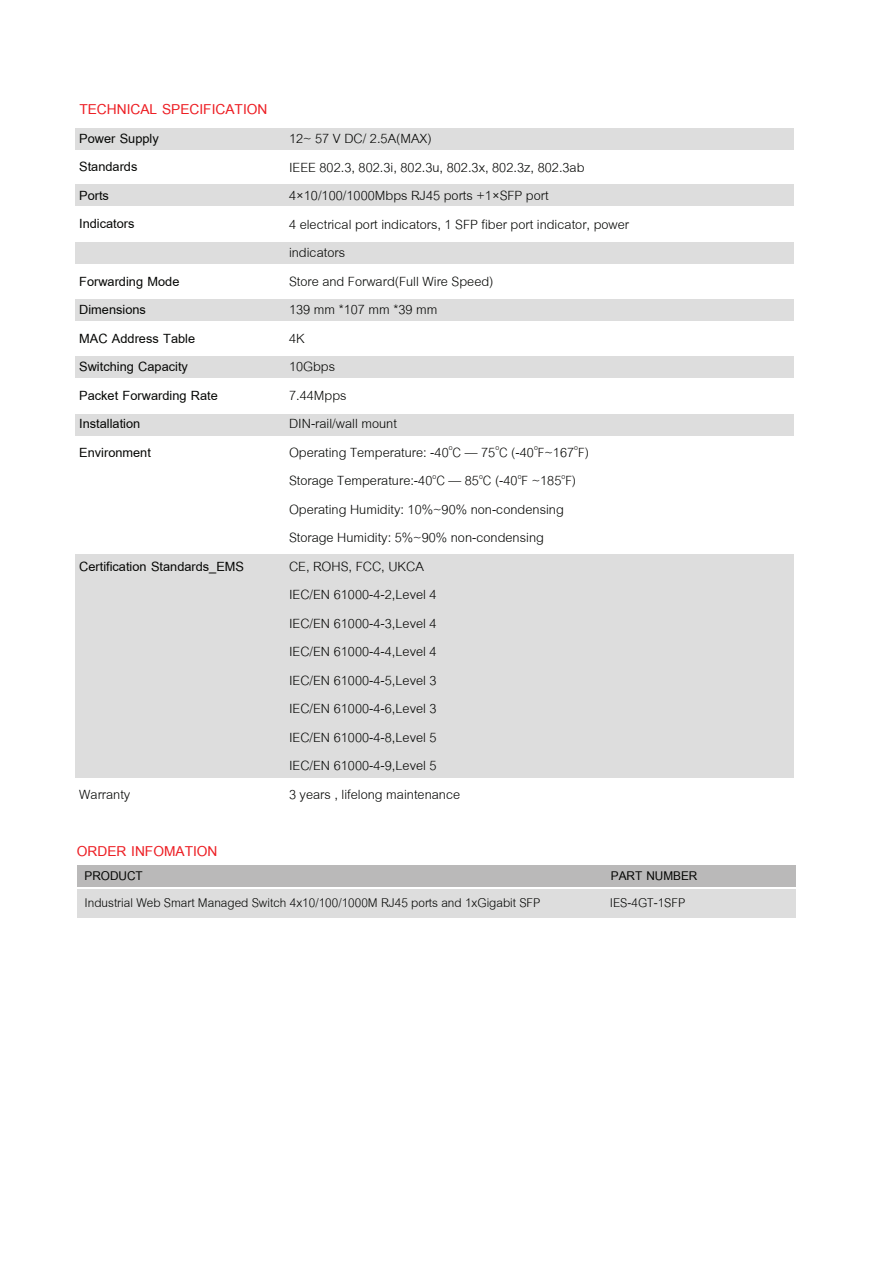
<style>
.page{position:relative;width:893px;height:1263px;background:#fff}
.page>*{position:absolute;margin:0;border:0;box-sizing:border-box;transform-origin:0 0}
.t1{font:700 21px "Cordia New";color:#ed1d23}
.t2{font:19.5px/28.5px "Cordia New";color:#040503}
.t3{font:700 19.5px/28.5px "Cordia New";color:#040503}
.t4{font:18.6px "Cordia New";color:#040503}
.t5{font:700 18.6px "Cordia New";color:#040503}
.s1{color:#050504}
</style>
<div class="page">
<div style="left:77px;top:865px;width:718px;height:22px;background:#bab9b9"></div>
<div style="left:77px;top:890px;width:718px;height:28px;background:#ddd"></div>
<div style="left:76px;top:128px;width:718px;height:22px;background:#ddd"></div>
<div style="left:76px;top:185px;width:718px;height:21px;background:#ddd"></div>
<div style="left:76px;top:242px;width:718px;height:22px;background:#ddd"></div>
<div style="left:76px;top:299px;width:718px;height:21px;background:#ddd"></div>
<div style="left:76px;top:356px;width:718px;height:22px;background:#ddd"></div>
<div style="left:76px;top:414px;width:718px;height:22px;background:#ddd"></div>
<div style="left:76px;top:554px;width:718px;height:224px;background:#ddd"></div>
<p class="t1" style="left:79px;top:97px;width:190px">TECHNICAL SPECIFICATION</p>
<p class="t3" style="left:79px;top:125px;width:81px">Power Supply<br>Standards<br>Ports<br>Indicators</p>
<p class="t3" style="left:79px;top:267px;width:140px">Forwarding Mode<br>Dimensions<br>MAC Address Table<br>Switching Capacity<br>Packet Forwarding Rate<br>Installation<br>Environment</p>
<p class="t3" style="left:79px;top:552px;width:166px">Certification Standards_EMS</p>
<p class="t2" style="left:79px;top:780px;width:53px">Warranty</p>
<p class="t1" style="left:77px;top:838px;width:142px">ORDER INFOMATION</p>
<p class="t2" style="left:289px;top:125px;width:342px">12~ 57 V DC/ 2.5A(MAX)<br>IEEE 802.3, 802.3i, 802.3u, 802.3x, 802.3z, 802.3ab<br>4×10/100/1000Mbps RJ45 ports +1×SFP port<br>4 electrical port indicators, 1 SFP fiber port indicator, power indicators<br>Store and Forward(Full Wire Speed)<br>139 mm *107 mm *39 mm<br>4K<br>10Gbps<br>7.44Mpps<br>DIN-rail/wall mount<br>Operating Temperature: -40<sup>o</sup><span class="s1">C</span> — 75<sup>o</sup><span class="s1">C</span> (-40<sup>o</sup><span class="s1">F</span>~167<sup>o</sup><span class="s1">F</span>)<br>Storage Temperature:-40<sup>o</sup><span class="s1">C</span> — 85<sup>o</sup><span class="s1">C</span> (-40<sup>o</sup><span class="s1">F</span> ~185<sup>o</sup><span class="s1">F</span>)<br>Operating Humidity: 10%~90% non-condensing<br>Storage Humidity: 5%~90% non-condensing<br>CE, ROHS, FCC, UKCA<br>IEC/EN 61000-4-2,Level 4<br>IEC/EN 61000-4-3,Level 4<br>IEC/EN 61000-4-4,Level 4<br>IEC/EN 61000-4-5,Level 3<br>IEC/EN 61000-4-6,Level 3<br>IEC/EN 61000-4-8,Level 5<br>IEC/EN 61000-4-9,Level 5<br>3 years , lifelong maintenance</p>
<p class="t5" style="left:85px;top:865px;width:60px">PRODUCT</p>
<p class="t5" style="left:611px;top:865px;width:88px">PART NUMBER</p>
<p class="t4" style="left:610px;top:891px;width:77px">IES-4GT-1SFP</p>
<p class="t4" style="left:85px;top:891px;width:457px">Industrial Web Smart Managed Switch 4x10/100/1000M RJ45 ports and 1xGigabit SFP</p>
</div>
